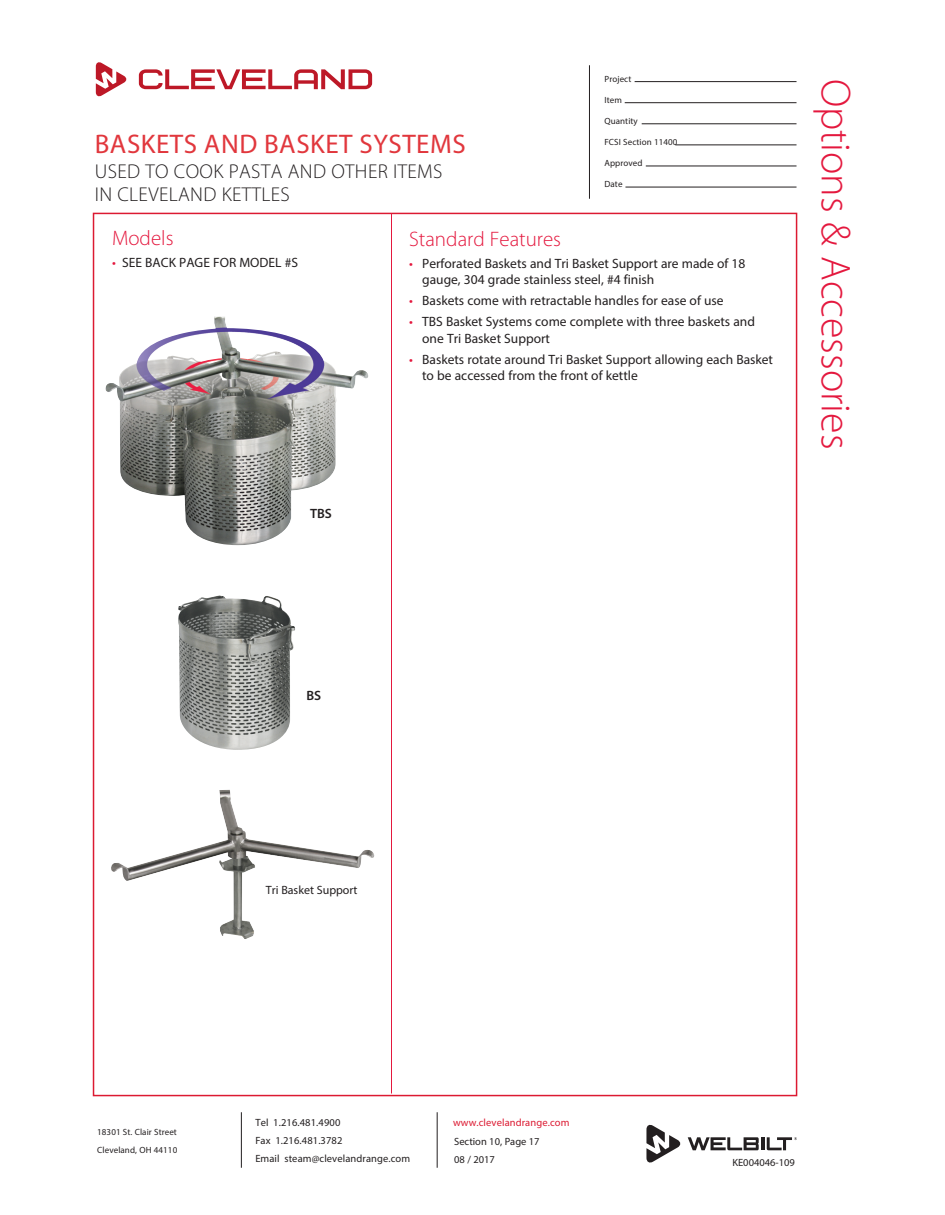
<style>
.page{position:relative;width:945px;height:1215px;background:#fff}
.page>*{position:absolute;margin:0;border:0;box-sizing:border-box;transform-origin:0 0}
.t1{font:300 42px "Myriad Pro";color:#e4183e}
.t2{font:27px "Myriad Pro";letter-spacing:.02em;color:#e1373d}
.t3{font:300 21px "Myriad Pro";color:#e4183e}
.t4{font:300 20.1px/22.6px "Myriad Pro";letter-spacing:.02em;color:#231f20}
.t5{font:13.5px/16.2px "Myriad Pro";color:#231f20}
.t6{font:600 13.5px "Myriad Pro";color:#231f20}
.t7{font:12px "Myriad Pro";color:#231f20}
.t8{font:10.5px/18px "Myriad Pro";letter-spacing:.01em;color:#231f20}
.t9{font:10.5px "Myriad Pro";letter-spacing:.01em;color:#dc1a32}
.t10{font:9px/18px "Myriad Pro";letter-spacing:.01em;color:#231f20}
.s1{color:#e4183e}
</style>
<div class="page">
<hr style="left:589px;top:65px;width:1px;height:134px;background:#231f20">
<svg style="left:688px;top:1137px;width:109px;height:13px"></svg>
<svg style="left:646px;top:1125px;width:35px;height:38px"></svg>
<hr style="left:241px;top:1112px;width:1px;height:56px;background:#231f20">
<hr style="left:437px;top:1112px;width:1px;height:56px;background:#231f20">
<svg style="left:96px;top:62px;width:31px;height:34px"></svg>
<svg style="left:139px;top:69px;width:233px;height:20px"></svg>
<hr style="left:635px;top:81px;width:162px;height:1px;background:#231f20">
<hr style="left:625px;top:102px;width:172px;height:1px;background:#231f20">
<hr style="left:642px;top:124px;width:155px;height:1px;background:#231f20">
<hr style="left:675px;top:145px;width:122px;height:1px;background:#231f20">
<hr style="left:646px;top:166px;width:151px;height:1px;background:#231f20">
<hr style="left:625px;top:187px;width:172px;height:1px;background:#231f20">
<hr style="left:391px;top:213px;width:1px;height:881px;background:#e4183e">
<img style="left:178px;top:595px;width:117px;height:155px">
<img style="left:105px;top:316px;width:264px;height:229px">
<img style="left:111px;top:790px;width:263px;height:149px">
<h2 class="t2" style="left:95px;top:133px;width:372px">BASKETS AND BASKET SYSTEMS</h2>
<h3 class="t4" style="left:95px;top:162px;width:349px">USED TO COOK PASTA AND OTHER ITEMS<br>IN CLEVELAND KETTLES</h3>
<p class="t10" style="left:604px;top:70px;width:28px">Project</p>
<p class="t10" style="left:604px;top:91px;width:19px">Item</p>
<p class="t10" style="left:604px;top:112px;width:35px">Quantity</p>
<p class="t10" style="left:604px;top:133px;width:75px">FCSI Section 11400</p>
<p class="t10" style="left:604px;top:154px;width:40px">Approved</p>
<p class="t10" style="left:604px;top:175px;width:20px">Date</p>
<h3 class="t3" style="left:112px;top:230px;width:63px">Models</h3>
<p class="t5" style="left:112px;top:255px;width:187px"><span class="s1">•</span> SEE BACK PAGE FOR MODEL #S</p>
<p class="t6" style="left:310px;top:508px;width:23px">TBS</p>
<h3 class="t3" style="left:409px;top:231px;width:153px">Standard Features</h3>
<p class="t5" style="left:422px;top:256px;width:325px;text-indent:-13px"><span class="s1">•</span> Perforated Baskets and Tri Basket Support are made of 18 gauge, 304 grade stainless steel, #4 finish</p>
<p class="t5" style="left:409px;top:294px;width:316px"><span class="s1">•</span> Baskets come with retractable handles for ease of use</p>
<p class="t5" style="left:422px;top:315px;width:334px;text-indent:-13px"><span class="s1">•</span> TBS Basket Systems come complete with three baskets and one Tri Basket Support</p>
<p class="t5" style="left:422px;top:352px;width:352px;text-indent:-13px"><span class="s1">•</span> Baskets rotate around Tri Basket Support allowing each Basket to be accessed from the front of kettle</p>
<h1 class="t1" style="left:852px;top:79px;width:372px;rotate:90deg">Options &amp; Accessories</h1>
<p class="t6" style="left:306px;top:691px;width:16px">BS</p>
<p class="t7" style="left:266px;top:885px;width:93px">Tri Basket Support</p>
<p class="t10" style="left:97px;top:1123px;width:82px">18301 St. Clair Street<br>Cleveland, OH 44110</p>
<p class="t8" style="left:255px;top:1115px;width:156px">Tel 1.216.481.4900<br>Fax 1.216.481.3782<br>Email steam@clevelandrange.com</p>
<p class="t9" style="left:453px;top:1119px;width:118px">www.clevelandrange.com</p>
<p class="t8" style="left:454px;top:1133px;width:87px">Section 10, Page 17<br>08 / 2017</p>
<p class="t8" style="left:732px;top:1155px;width:64px">KE004046-109</p>
</div>
